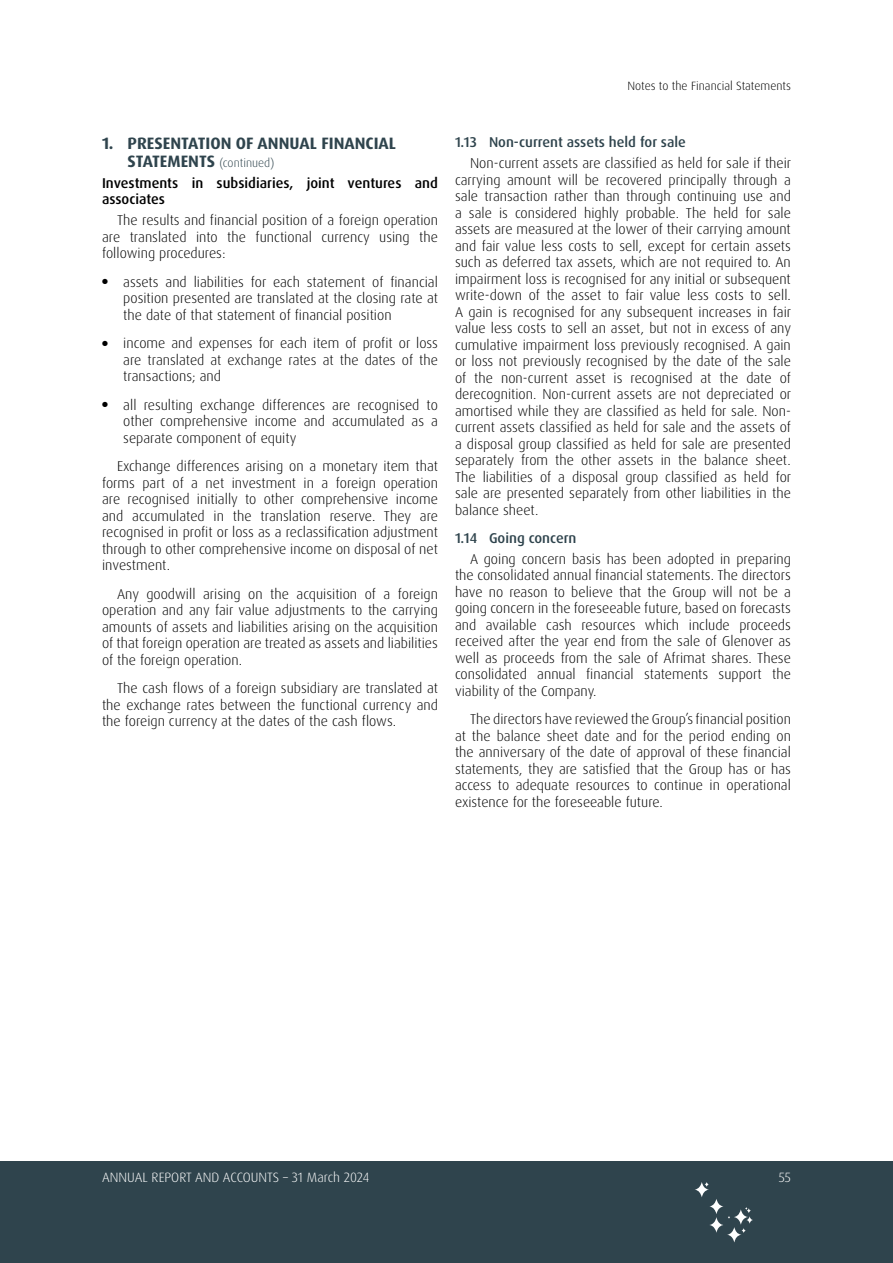
<style>
.page{position:relative;width:893px;height:1263px;background:#fff}
.page>*{position:absolute;margin:0;border:0;box-sizing:border-box;transform-origin:0 0}
.Bold_CAPS_head{font:700 16.5px "Dax Pro";color:#2f444d}
.Main_text{font:300 14.25px/16.5px "Dax Pro";color:#000;text-align:justify}
.Sub_Head_Black{font:500 14.25px/16.5px "Dax Pro";color:#000}
.Sub_head{font:500 14.25px "Dax Pro";color:#2f444d}
.t1{font:300 13.5px "Dax Pro";color:#fff}
.t2{font:300 12px "Dax Pro";color:#000}
.Bold_CAPS_head-2{font:300 12px "Dax Pro";color:#2f444d}
.s1{font-weight:700;font-size:16.5px}
.s2{font-family:"Universal Newswith Comm Pi";font-weight:400;font-size:10.5px}
</style>
<div class="page">
<div style="left:0;top:1161px;width:893px;height:102px;background:#2f444d"></div>
<svg style="left:695px;top:1182px;width:58px;height:60px"></svg>
<p class="t2" style="left:627px;top:78px;width:165px">Notes to the Financial Statements</p>
<p class="Bold_CAPS_head" style="left:102px;top:133px;width:295px">1. PRESENTATION OF ANNUAL FINANCIAL</p>
<p class="Bold_CAPS_head-2" style="left:128px;top:155px;width:148px"><span class="s1">STATEMENTS</span> (continued)</p>
<p class="Sub_Head_Black" style="left:102px;top:175px;width:337px">Investments in subsidiaries, joint ventures and associates</p>
<p class="Main_text" style="left:102px;top:212px;width:337px;text-indent:15px">The results and financial position of a foreign operation are translated into the functional currency using the following procedures:</p>
<p class="Main_text" style="left:123px;top:273px;width:316px;text-indent:-21px"><span class="s2">●</span> assets and liabilities for each statement of financial position presented are translated at the closing rate at the date of that statement of financial position</p>
<p class="Main_text" style="left:123px;top:335px;width:316px;text-indent:-21px"><span class="s2">●</span> income and expenses for each item of profit or loss are translated at exchange rates at the dates of the transactions; and</p>
<p class="Main_text" style="left:123px;top:396px;width:316px;text-indent:-21px"><span class="s2">●</span> all resulting exchange differences are recognised to other comprehensive income and accumulated as a separate component of equity</p>
<p class="Main_text" style="left:102px;top:458px;width:337px;text-indent:15px">Exchange differences arising on a monetary item that forms part of a net investment in a foreign operation are recognised initially to other comprehensive income and accumulated in the translation reserve. They are recognised in profit or loss as a reclassification adjustment through to other comprehensive income on disposal of net investment.</p>
<p class="Main_text" style="left:102px;top:585px;width:337px;text-indent:15px">Any goodwill arising on the acquisition of a foreign operation and any fair value adjustments to the carrying amounts of assets and liabilities arising on the acquisition of that foreign operation are treated as assets and liabilities of the foreign operation.</p>
<p class="Main_text" style="left:102px;top:680px;width:337px;text-indent:15px">The cash flows of a foreign subsidiary are translated at the exchange rates between the functional currency and the foreign currency at the dates of the cash flows.</p>
<p class="Sub_head" style="left:455px;top:133px;width:232px">1.13 Non-current assets held for sale</p>
<p class="Main_text" style="left:455px;top:155px;width:338px;text-indent:15px">Non-current assets are classified as held for sale if their carrying amount will be recovered principally through a sale transaction rather than through continuing use and a sale is considered highly probable. The held for sale assets are measured at the lower of their carrying amount and fair value less costs to sell, except for certain assets such as deferred tax assets, which are not required to. An impairment loss is recognised for any initial or subsequent write-down of the asset to fair value less costs to sell.<br>A gain is recognised for any subsequent increases in fair value less costs to sell an asset, but not in excess of any cumulative impairment loss previously recognised. A gain or loss not previously recognised by the date of the sale of the non‑current asset is recognised at the date of derecognition. Non-current assets are not depreciated or amortised while they are classified as held for sale. Non&shy;current assets classified as held for sale and the assets of a disposal group classified as held for sale are presented separately from the other assets in the balance sheet.<br>The liabilities of a disposal group classified as held for sale are presented separately from other liabilities in the balance sheet.</p>
<p class="Sub_head" style="left:455px;top:529px;width:123px">1.14 Going concern</p>
<p class="Main_text" style="left:455px;top:551px;width:337px;text-indent:15px">A going concern basis has been adopted in preparing the consolidated annual financial statements. The directors have no reason to believe that the Group will not be a going concern in the foreseeable future, based on forecasts and available cash resources which include proceeds received after the year end from the sale of Glenover as well as proceeds from the sale of Afrimat shares. These consolidated annual financial statements support the viability of the Company.</p>
<p class="Main_text" style="left:455px;top:711px;width:337px;text-indent:15px">The directors have reviewed the Group’s financial position at the balance sheet date and for the period ending on the anniversary of the date of approval of these financial statements, they are satisfied that the Group has or has access to adequate resources to continue in operational existence for the foreseeable future.</p>
<p class="t1" style="left:102px;top:1169px;width:269px">ANNUAL REPORT AND ACCOUNTS – 31 March 2024</p>
<p class="t1" style="left:779px;top:1169px;width:14px">55</p>
</div>
